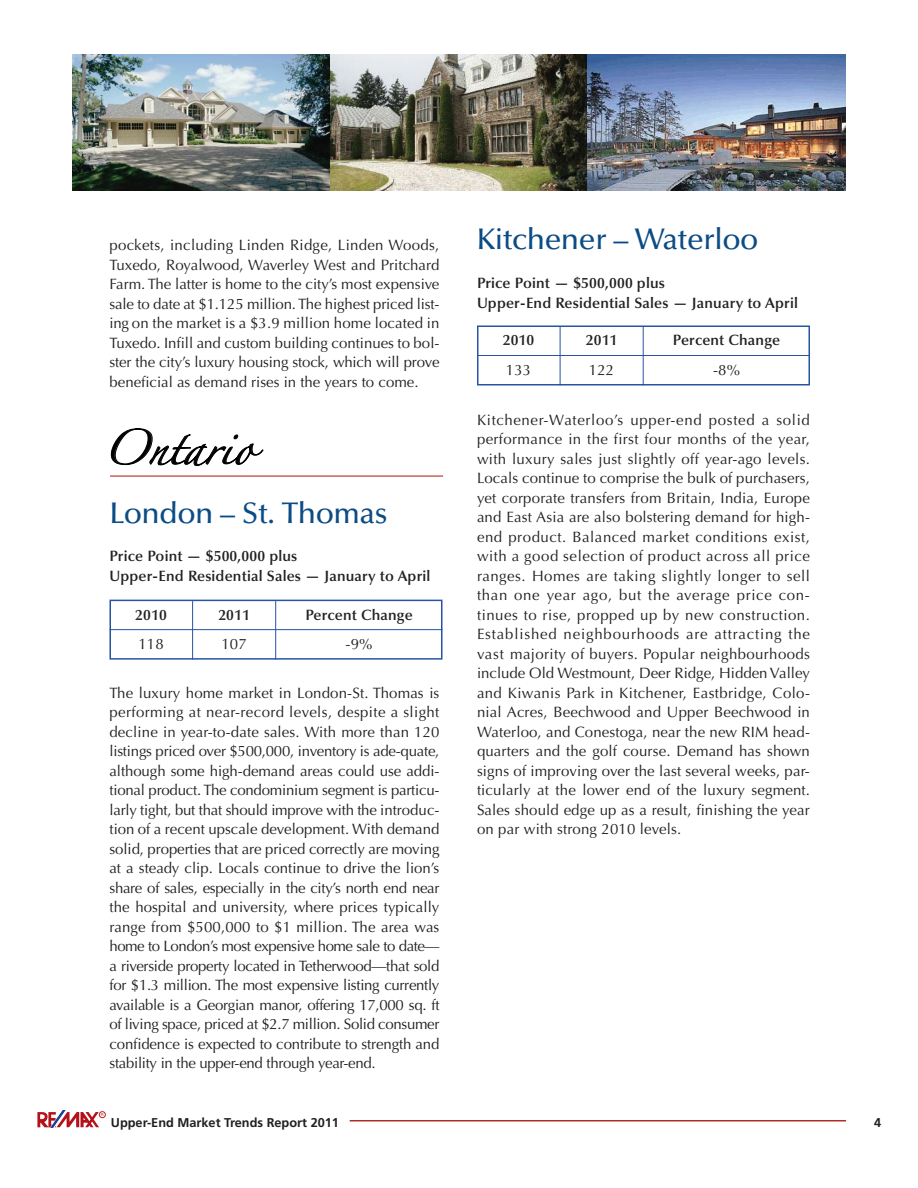
<style>
.page{position:relative;width:918px;height:1188px;background:#fff}
.page>*{position:absolute;margin:0;border:0;box-sizing:border-box;transform-origin:0 0}
.t1{font:31.5px "Zapfino";letter-spacing:-.02em;color:#000}
.t2{font:500 30px "Optima LT Std";letter-spacing:-.015em;color:#0c4c85}
.t3{font:15px/19.5px "Optima LT Std";color:#231f20;text-align:justify}
.t4{font:600 15px/19.5px "Optima LT Std";letter-spacing:.01em;color:#231f20}
.t5{font:700 12.75px "Frutiger LT Std";color:#231f20}
.t6{font:4.2px "Helvetica Neue LT Std";color:#be2025}
.s1{color:#010202}
</style>
<div class="page">
<svg style="left:37px;top:1110px;width:62px;height:18px"></svg>
<div style="left:99px;top:1111px;width:7px;height:7px;border:1px solid #be2025;border-radius:50%"></div>
<hr style="left:350px;top:1120px;width:496px;height:2px;background:#b12e25">
<img style="left:72px;top:54px;width:258px;height:136px">
<img style="left:330px;top:54px;width:516px;height:136px">
<div style="left:109px;top:600px;width:333px;height:60px;border:2px solid #2654a5"></div>
<hr style="left:109px;top:629px;width:333px;height:1px;background:#2654a5">
<hr style="left:275px;top:601px;width:1px;height:59px;background:#2654a5">
<hr style="left:192px;top:601px;width:1px;height:59px;background:#2654a5">
<div style="left:477px;top:326px;width:333px;height:60px;border:2px solid #2654a5"></div>
<hr style="left:477px;top:355px;width:333px;height:1px;background:#2654a5">
<hr style="left:643px;top:327px;width:1px;height:59px;background:#2654a5">
<hr style="left:560px;top:327px;width:1px;height:59px;background:#2654a5">
<hr style="left:110px;top:476px;width:333px;height:1px;background:#b12e25">
<p class="t3" style="left:109px;top:236px;width:332px">pockets, including Linden Ridge, Linden Woods, Tuxedo, Royalwood, Waverley West and Pritchard Farm. The latter is home to the city’s most expensive sale to date at $1.125 million. The highest priced list&shy;ing on the market is a $3.9 million home located in Tuxedo. Infill and custom building continues to bol&shy;ster the city’s luxury housing stock, which will prove beneficial as demand rises in the years to come.</p>
<h1 class="t1" style="left:102px;top:435px;width:152px"><span class="s1">O</span>ntario</h1>
<h2 class="t2" style="left:109px;top:498px;width:280px">London – St. Thomas</h2>
<p class="t4" style="left:109px;top:547px;width:322px">Price Point — $500,000 plus<br>Upper-End Residential Sales — January to April</p>
<p class="t4" style="left:135px;top:605px;width:33px">2010</p>
<p class="t3" style="left:138px;top:635px;width:27px">118</p>
<p class="t4" style="left:218px;top:605px;width:33px">2011</p>
<p class="t3" style="left:221px;top:635px;width:27px">107</p>
<p class="t4" style="left:305px;top:605px;width:109px">Percent Change</p>
<p class="t3" style="left:346px;top:635px;width:28px">-9%</p>
<p class="t3" style="left:109px;top:684px;width:332px">The luxury home market in London-St. Thomas is performing at near-record levels, despite a slight decline in year-to-date sales. With more than 120 listings priced over $500,000, inventory is ade-quate, although some high-demand areas could use addi&shy;tional product. The condominium segment is particu&shy;larly tight, but that should improve with the introduc&shy;tion of a recent upscale development. With demand solid, properties that are priced correctly are moving at a steady clip. Locals continue to drive the lion’s share of sales, especially in the city’s north end near the hospital and university, where prices typically range from $500,000 to $1 million. The area was home to London’s most expensive home sale to date— a riverside property located in Tetherwood—that sold for $1.3 million. The most expensive listing currently available is a Georgian manor, offering 17,000 sq. ft of living space, priced at $2.7 million. Solid consumer confidence is expected to contribute to strength and stability in the upper-end through year-end.</p>
<p class="t6" style="left:101px;top:1112px;width:4px">R</p>
<p class="t5" style="left:111px;top:1115px;width:230px">Upper-End Market Trends Report 2011</p>
<h2 class="t2" style="left:477px;top:224px;width:283px">Kitchener – Waterloo</h2>
<p class="t4" style="left:477px;top:274px;width:322px">Price Point — $500,000 plus<br>Upper-End Residential Sales — January to April</p>
<p class="t4" style="left:503px;top:331px;width:33px">2010</p>
<p class="t3" style="left:506px;top:361px;width:27px">133</p>
<p class="t4" style="left:586px;top:331px;width:33px">2011</p>
<p class="t3" style="left:589px;top:361px;width:27px">122</p>
<p class="t4" style="left:673px;top:331px;width:109px">Percent Change</p>
<p class="t3" style="left:713px;top:361px;width:28px">-8%</p>
<p class="t3" style="left:477px;top:411px;width:335px">Kitchener-Waterloo’s upper-end posted a solid performance in the first four months of the year, with luxury sales just slightly off year-ago levels.<br>Locals continue to comprise the bulk of purchasers, yet corporate transfers from Britain, India, Europe and East Asia are also bolstering demand for high&shy;end product. Balanced market conditions exist, with a good selection of product across all price ranges. Homes are taking slightly longer to sell than one year ago, but the average price con&shy;tinues to rise, propped up by new construction.<br>Established neighbourhoods are attracting the vast majority of buyers. Popular neighbourhoods include Old Westmount, Deer Ridge, Hidden Valley and Kiwanis Park in Kitchener, Eastbridge, Colo&shy;nial Acres, Beechwood and Upper Beechwood in Waterloo, and Conestoga, near the new RIM head&shy;quarters and the golf course. Demand has shown signs of improving over the last several weeks, par&shy;ticularly at the lower end of the luxury segment.<br>Sales should edge up as a result, finishing the year on par with strong 2010 levels.</p>
<p class="t5" style="left:874px;top:1115px;width:9px">4</p>
</div>
